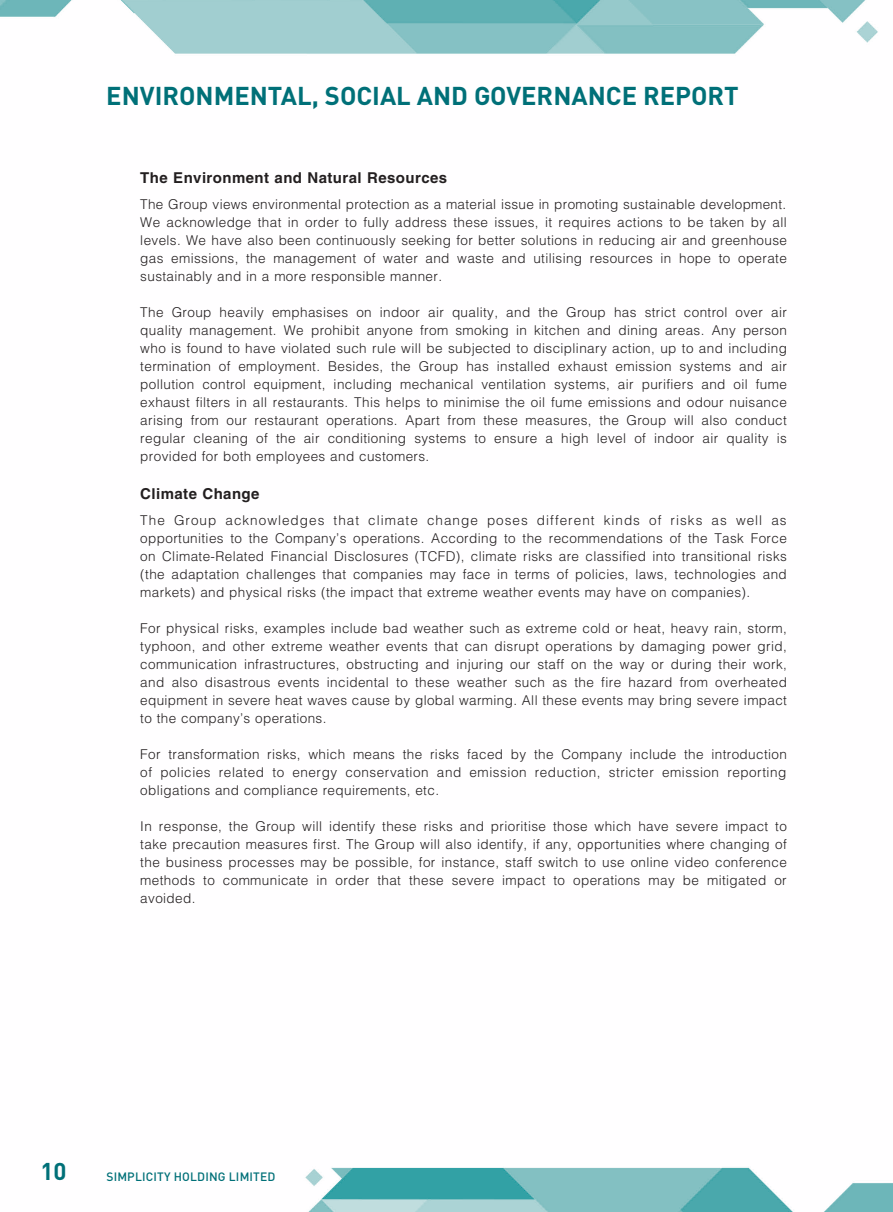
<style>
.page{position:relative;width:893px;height:1212px;background:#fff}
.page>*{position:absolute;margin:0;border:0;box-sizing:border-box;transform-origin:0 0}
.t1{font:700 25.5px "DIN Pro";color:#007078}
.t2{font:700 24px "DIN Pro";color:#007078}
.t3{font:700 15px "Helvetica LT Std";letter-spacing:.03em;color:#231f20}
.t4{font:300 13.5px/18px "Helvetica LT Std";letter-spacing:.03em;color:#231f20;text-align:justify}
.t5{font:500 12px "DIN Pro";letter-spacing:.015em;color:#007078}
</style>
<div class="page">
<img style="left:0;top:0;width:892px;height:1212px">
<h1 class="t1" style="left:106px;top:78px;width:634px">ENVIRONMENTAL, SOCIAL AND GOVERNANCE REPORT</h1>
<p class="t3" style="left:140px;top:168px;width:308px">The Environment and Natural Resources</p>
<p class="t4" style="left:140px;top:195px;width:648px">The Group views environmental protection as a material issue in promoting sustainable development.<br>We acknowledge that in order to fully address these issues, it requires actions to be taken by all levels. We have also been continuously seeking for better solutions in reducing air and greenhouse gas emissions, the management of water and waste and utilising resources in hope to operate sustainably and in a more responsible manner.</p>
<p class="t4" style="left:140px;top:303px;width:648px">The Group heavily emphasises on indoor air quality, and the Group has strict control over air quality management. We prohibit anyone from smoking in kitchen and dining areas. Any person who is found to have violated such rule will be subjected to disciplinary action, up to and including termination of employment. Besides, the Group has installed exhaust emission systems and air pollution control equipment, including mechanical ventilation systems, air purifiers and oil fume exhaust filters in all restaurants. This helps to minimise the oil fume emissions and odour nuisance arising from our restaurant operations. Apart from these measures, the Group will also conduct regular cleaning of the air conditioning systems to ensure a high level of indoor air quality is provided for both employees and customers.</p>
<p class="t3" style="left:140px;top:484px;width:121px">Climate Change</p>
<p class="t4" style="left:140px;top:511px;width:648px">The Group acknowledges that climate change poses different kinds of risks as well as opportunities to the Company’s operations. According to the recommendations of the Task Force on Climate-Related Financial Disclosures (TCFD), climate risks are classified into transitional risks (the adaptation challenges that companies may face in terms of policies, laws, technologies and markets) and physical risks (the impact that extreme weather events may have on companies).</p>
<p class="t4" style="left:140px;top:619px;width:648px">For physical risks, examples include bad weather such as extreme cold or heat, heavy rain, storm, typhoon, and other extreme weather events that can disrupt operations by damaging power grid, communication infrastructures, obstructing and injuring our staff on the way or during their work, and also disastrous events incidental to these weather such as the fire hazard from overheated equipment in severe heat waves cause by global warming. All these events may bring severe impact to the company’s operations.</p>
<p class="t4" style="left:140px;top:745px;width:648px">For transformation risks, which means the risks faced by the Company include the introduction of policies related to energy conservation and emission reduction, stricter emission reporting obligations and compliance requirements, etc.</p>
<p class="t4" style="left:140px;top:817px;width:648px">In response, the Group will identify these risks and prioritise those which have severe impact to take precaution measures first. The Group will also identify, if any, opportunities where changing of the business processes may be possible, for instance, staff switch to use online video conference methods to communicate in order that these severe impact to operations may be mitigated or avoided.</p>
<h2 class="t2" style="left:40px;top:1155px;width:28px">10</h2>
<p class="t5" style="left:106px;top:1169px;width:171px">SIMPLICITY HOLDING LIMITED</p>
</div>
